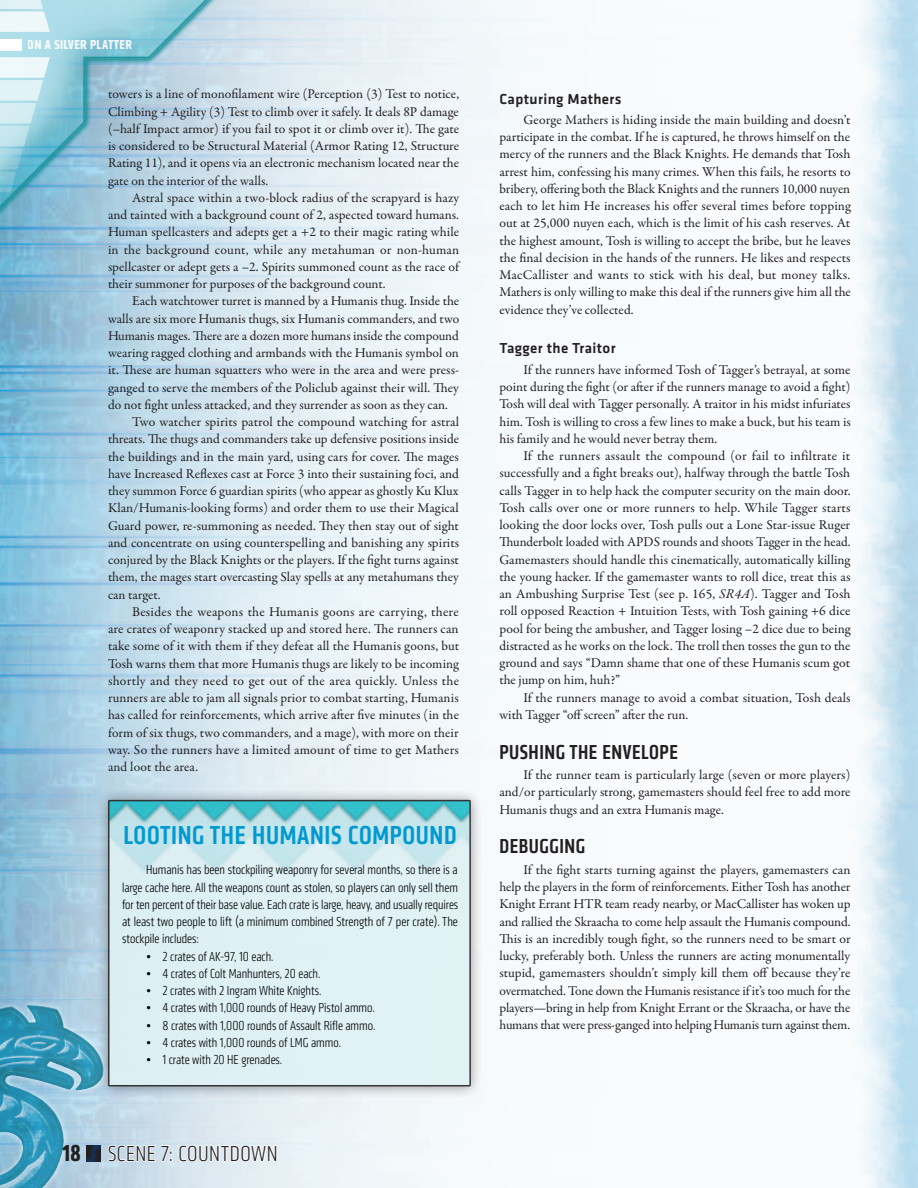
<style>
.page{position:relative;width:918px;height:1188px;background:#fff}
.page>*{position:absolute;margin:0;border:0;box-sizing:border-box;transform-origin:0 0}
.t1{font:500 condensed 27px "Klavika";letter-spacing:.025em;color:#0099d1}
.t2{font:300 condensed 22.5px "Klavika";color:#231f20}
.t3{font:500 condensed 21px "Klavika";letter-spacing:.025em;color:#231f20}
.t4{font:500 15px "Klavika";letter-spacing:.025em;color:#231f20}
.t5{font:13.5px/17.2px "Garamond Premr Pro";color:#231f20;text-align:justify}
.t6{font:300 condensed 13.5px/17.2px "Klavika";color:#010203;text-align:justify}
.t7{font:13.5px "Garamond Premr Pro";letter-spacing:.02em;color:#231f20}
.t8{font:700 condensed 13.5px "Klavika";letter-spacing:.025em;color:#fff}
.s1{font-weight:700;font-size:24px}
.s2{font-style:italic}
</style>
<div class="page">
<img style="left:0;top:0;width:918px;height:1188px">
<svg style="left:0;top:999px;width:109px;height:189px;background:#73b4cd"></svg>
<img style="left:0;top:1005px;width:35px;height:82px">
<div style="left:85px;top:1143px;width:18px;height:19px;background:#0099d1;opacity:.5"></div>
<svg style="left:107px;top:1141px;width:65px;height:25px"></svg>
<svg style="left:178px;top:1140px;width:100px;height:27px"></svg>
<div style="left:96px;top:787px;width:387px;height:312px;background:#231f20;opacity:.5"></div>
<img style="left:111px;top:803px;width:357px;height:280px">
<div style="left:108px;top:800px;width:363px;height:286px;border:2px solid #231f20"></div>
<img style="left:0;top:0;width:297px;height:306px">
<svg style="left:0;top:57px;width:50px;height:135px;background:#a7d7e3"></svg>
<svg style="left:0;top:0;width:50px;height:32px;background:#e0f2f6"></svg>
<div style="left:0;top:39px;width:21px;height:12px;background:#fff"></div>
<p class="t8" style="left:28px;top:36px;width:106px">ON A SILVER PLATTER</p>
<p class="t5" style="left:108px;top:86px;width:353px">towers is a line of monofilament wire (Perception (3) Test to notice, Climbing + Agility (3) Test to climb over it safely. It deals 8P damage (–half Impact armor) if you fail to spot it or climb over it). The gate is considered to be Structural Material (Armor Rating 12, Structure Rating 11), and it opens via an electronic mechanism located near the gate on the interior of the walls.</p>
<p class="t5" style="left:108px;top:189px;width:353px;text-indent:24px">Astral space within a two-block radius of the scrapyard is hazy and tainted with a background count of 2, aspected toward humans.<br>Human spellcasters and adepts get a +2 to their magic rating while in the background count, while any metahuman or non-human spellcaster or adept gets a –2. Spirits summoned count as the race of their summoner for purposes of the background count.</p>
<p class="t5" style="left:132px;top:293px;width:329px">Each watchtower turret is manned by a Humanis thug. Inside the</p>
<p class="t5" style="left:108px;top:310px;width:353px">walls are six more Humanis thugs, six Humanis commanders, and two</p>
<p class="t5" style="left:108px;top:327px;width:352px">Humanis mages. There are a dozen more humans inside the compound</p>
<p class="t5" style="left:108px;top:344px;width:353px">wearing ragged clothing and armbands with the Humanis symbol on</p>
<p class="t5" style="left:108px;top:362px;width:353px">it. These are human squatters who were in the area and were press-</p>
<p class="t5" style="left:108px;top:379px;width:352px">ganged to serve the members of the Policlub against their will. They</p>
<p class="t5" style="left:108px;top:396px;width:342px">do not fight unless attacked, and they surrender as soon as they can.</p>
<p class="t5" style="left:132px;top:413px;width:329px">Two watcher spirits patrol the compound watching for astral</p>
<p class="t5" style="left:108px;top:431px;width:353px">threats. The thugs and commanders take up defensive positions inside</p>
<p class="t5" style="left:108px;top:448px;width:352px">the buildings and in the main yard, using cars for cover. The mages</p>
<p class="t5" style="left:108px;top:465px;width:353px">have Increased Reflexes cast at Force 3 into their sustaining foci, and</p>
<p class="t5" style="left:108px;top:482px;width:352px">they summon Force 6 guardian spirits (who appear as ghostly Ku Klux</p>
<p class="t5" style="left:108px;top:500px;width:352px">Klan/Humanis-looking forms) and order them to use their Magical</p>
<p class="t5" style="left:108px;top:517px;width:353px">Guard power, re-summoning as needed. They then stay out of sight</p>
<p class="t5" style="left:108px;top:534px;width:353px">and concentrate on using counterspelling and banishing any spirits</p>
<p class="t5" style="left:108px;top:551px;width:352px">conjured by the Black Knights or the players. If the fight turns against</p>
<p class="t5" style="left:108px;top:569px;width:352px">them, the mages start overcasting Slay spells at any metahumans they</p>
<p class="t5" style="left:108px;top:586px;width:54px">can target.</p>
<p class="t5" style="left:132px;top:603px;width:328px">Besides the weapons the Humanis goons are carrying, there</p>
<p class="t5" style="left:108px;top:620px;width:352px">are crates of weaponry stacked up and stored here. The runners can</p>
<p class="t5" style="left:108px;top:638px;width:353px">take some of it with them if they defeat all the Humanis goons, but</p>
<p class="t5" style="left:108px;top:655px;width:352px">Tosh warns them that more Humanis thugs are likely to be incoming</p>
<p class="t7" style="left:108px;top:672px;width:353px">shortly and they need to get out of the area quickly. Unless the</p>
<p class="t5" style="left:108px;top:689px;width:352px">runners are able to jam all signals prior to combat starting, Humanis</p>
<p class="t5" style="left:108px;top:707px;width:353px">has called for reinforcements, which arrive after five minutes (in the</p>
<p class="t5" style="left:108px;top:724px;width:352px">form of six thugs, two commanders, and a mage), with more on their</p>
<p class="t5" style="left:108px;top:741px;width:352px">way. So the runners have a limited amount of time to get Mathers</p>
<p class="t5" style="left:108px;top:758px;width:92px">and loot the area.</p>
<h1 class="t1" style="left:123px;top:818px;width:49px">LOOTING</h1>
<h1 class="t1" style="left:210px;top:818px;width:70px">THE HUMANIS</h1>
<h1 class="t1" style="left:348px;top:818px;width:82px">COMPOUND</h1>
<p class="t6" style="left:122px;top:862px;width:338px;text-indent:24px">Humanis has been stockpiling weaponry for several months, so there is a large cache here. All the weapons count as stolen, so players can only sell them for ten percent of their base value. Each crate is large, heavy, and usually requires at least two people to lift (a minimum combined Strength of 7 per crate). The stockpile includes:</p>
<p class="t6" style="left:146px;top:948px;width:129px">• 2 crates of AK-97, 10 each.</p>
<p class="t6" style="left:146px;top:965px;width:176px">• 4 crates of Colt Manhunters, 20 each.</p>
<p class="t6" style="left:146px;top:982px;width:177px">• 2 crates with 2 Ingram White Knights.</p>
<p class="t6" style="left:146px;top:1000px;width:230px">• 4 crates with 1,000 rounds of Heavy Pistol ammo.</p>
<p class="t6" style="left:146px;top:1017px;width:231px">• 8 crates with 1,000 rounds of Assault Rifle ammo.</p>
<p class="t6" style="left:146px;top:1034px;width:197px">• 4 crates with 1,000 rounds of LMG ammo.</p>
<p class="t6" style="left:146px;top:1051px;width:138px">• 1 crate with 20 HE grenades.</p>
<h2 class="t2" style="left:62px;top:1141px;width:65px"><span class="s1">18</span> Scene</h2>
<h2 class="t2" style="left:161px;top:1141px;width:39px">7: Countdown</h2>
<p class="t4" style="left:500px;top:90px;width:124px">Capturing Mathers</p>
<p class="t5" style="left:500px;top:111px;width:353px;text-indent:24px">George Mathers is hiding inside the main building and doesn’t participate in the combat. If he is captured, he throws himself on the mercy of the runners and the Black Knights. He demands that Tosh arrest him, confessing his many crimes. When this fails, he resorts to bribery, offering both the Black Knights and the runners 10,000 nuyen each to let him He increases his offer several times before topping out at 25,000 nuyen each, which is the limit of his cash reserves. At the highest amount, Tosh is willing to accept the bribe, but he leaves the final decision in the hands of the runners. He likes and respects MacCallister and wants to stick with his deal, but money talks.<br>Mathers is only willing to make this deal if the runners give him all the evidence they’ve collected.</p>
<p class="t4" style="left:500px;top:340px;width:118px">Tagger the Traitor</p>
<p class="t5" style="left:500px;top:361px;width:353px;text-indent:24px">If the runners have informed Tosh of Tagger’s betrayal, at some point during the fight (or after if the runners manage to avoid a fight)<br>Tosh will deal with Tagger personally. A traitor in his midst infuriates him. Tosh is willing to cross a few lines to make a buck, but his team is his family and he would never betray them.</p>
<p class="t5" style="left:500px;top:448px;width:353px;text-indent:24px">If the runners assault the compound (or fail to infiltrate it successfully and a fight breaks out), halfway through the battle Tosh calls Tagger in to help hack the computer security on the main door.<br>Tosh calls over one or more runners to help. While Tagger starts looking the door locks over, Tosh pulls out a Lone Star-issue Ruger Thunderbolt loaded with APDS rounds and shoots Tagger in the head.<br>Gamemasters should handle this cinematically, automatically killing the young hacker. If the gamemaster wants to roll dice, treat this as an Ambushing Surprise Test (see p. 165, <span class="s2">SR4A</span>). Tagger and Tosh roll opposed Reaction + Intuition Tests, with Tosh gaining +6 dice pool for being the ambusher, and Tagger losing –2 dice due to being distracted as he works on the lock. The troll then tosses the gun to the ground and says “Damn shame that one of these Humanis scum got the jump on him, huh?”</p>
<p class="t5" style="left:500px;top:689px;width:353px;text-indent:24px">If the runners manage to avoid a combat situation, Tosh deals with Tagger “off screen” after the run.</p>
<h3 class="t3" style="left:500px;top:739px;width:20px">PUSHING</h3>
<h3 class="t3" style="left:569px;top:739px;width:53px">THE ENVEL</h3>
<h3 class="t3" style="left:649px;top:739px;width:20px">OPE</h3>
<p class="t5" style="left:500px;top:767px;width:353px;text-indent:24px">If the runner team is particularly large (seven or more players) and/or particularly strong, gamemasters should feel free to add more Humanis thugs and an extra Humanis mage.</p>
<h3 class="t3" style="left:500px;top:833px;width:21px">DEBUGGING</h3>
<p class="t5" style="left:500px;top:861px;width:353px;text-indent:24px">If the fight starts turning against the players, gamemasters can help the players in the form of reinforcements. Either Tosh has another Knight Errant HTR team ready nearby, or MacCallister has woken up and rallied the Skraacha to come help assault the Humanis compound.<br>This is an incredibly tough fight, so the runners need to be smart or lucky, preferably both. Unless the runners are acting monumentally stupid, gamemasters shouldn’t simply kill them off because they’re overmatched. Tone down the Humanis resistance if it’s too much for the players—bring in help from Knight Errant or the Skraacha, or have the humans that were press-ganged into helping Humanis turn against them.</p>
</div>
